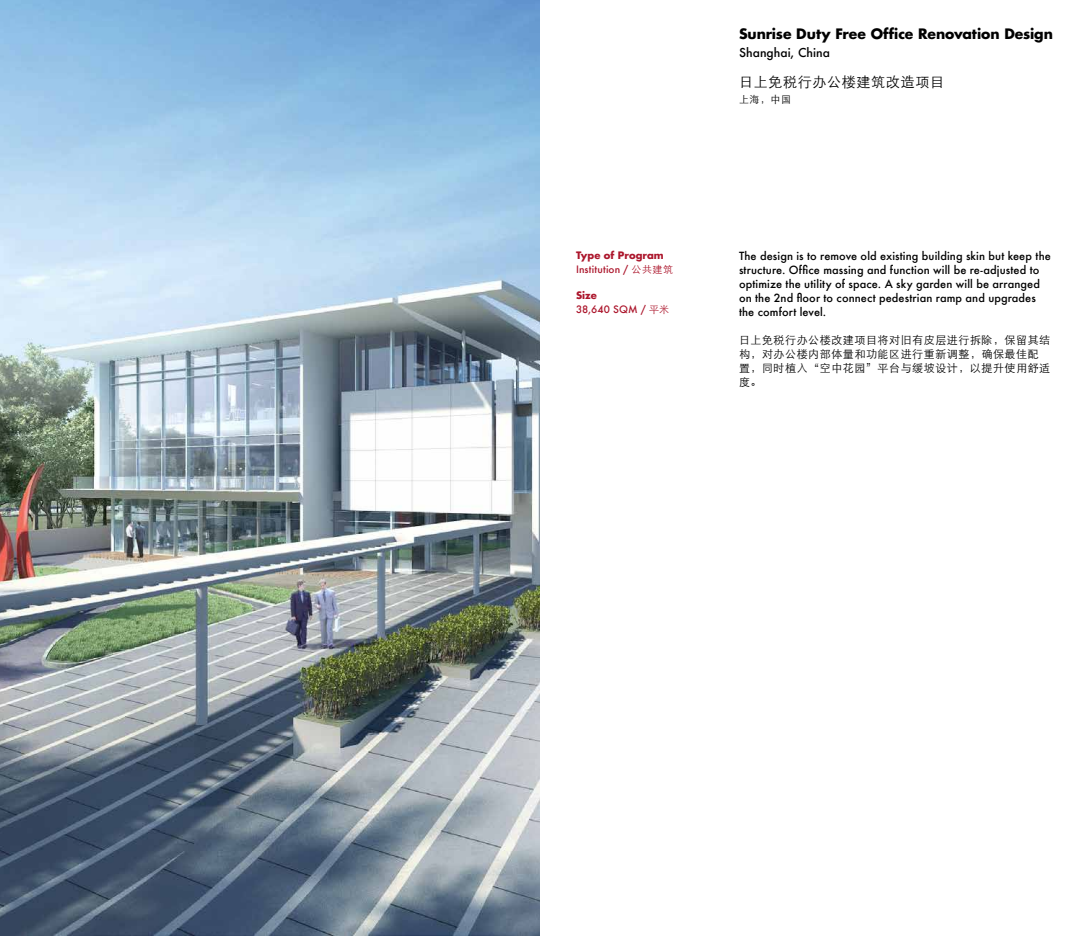
<style>
.page{position:relative;width:1080px;height:936px;background:#fff}
.page>*{position:absolute;margin:0;border:0;box-sizing:border-box;transform-origin:0 0}
.t1{font:700 14px "Futura Std";letter-spacing:-.005em;color:#000}
.t2{font:300 14px "ST Heiti SC";letter-spacing:.05em;color:#000}
.t3{font:500 12px "Futura";letter-spacing:.005em;color:#000}
.t4{font:500 11px/14px "Futura";letter-spacing:.01em;color:#000}
.t5{font:300 11px/14px "ST Heiti SC";letter-spacing:.05em;color:#000}
.t6{font:500 10px "Futura";letter-spacing:.015em;color:#ac162c}
.t7{font:700 10px "Futura Std";letter-spacing:.005em;color:#ac162c}
.t8{font:300 10px "ST Heiti SC";color:#000}
.s1{font-family:"ST Heiti SC";font-weight:300}
</style>
<div class="page">
<img style="left:0;top:0;width:540px;height:936px">
<p class="t7" style="left:576px;top:248px;width:89px">Type of Program</p>
<p class="t6" style="left:576px;top:262px;width:99px">Institution / <span class="s1">公共建筑</span></p>
<p class="t7" style="left:576px;top:288px;width:22px">Size</p>
<p class="t6" style="left:576px;top:302px;width:95px">38,640 SQM / <span class="s1">平米</span></p>
<p class="t1" style="left:739px;top:24px;width:315px">Sunrise Duty Free Office Renovation Design</p>
<p class="t3" style="left:739px;top:44px;width:92px">Shanghai, China</p>
<p class="t2" style="left:739px;top:69px;width:207px">日上免税行办公楼建筑改造项目</p>
<p class="t8" style="left:739px;top:90px;width:53px">上海，中国</p>
<p class="t4" style="left:739px;top:248px;width:313px">The design is to remove old existing building skin but keep the structure. Office massing and function will be re-adjusted to optimize the utility of space. A sky garden will be arranged on the 2nd floor to connect pedestrian ramp and upgrades the comfort level.</p>
<p class="t5" style="left:739px;top:331px;width:313px">日上免税行办公楼改建项目将对旧有皮层进行拆除，保留其结构，对办公楼内部体量和功能区进行重新调整，确保最佳配置，同时植入“空中花园”平台与缓坡设计，以提升使用舒适度。</p>
</div>
